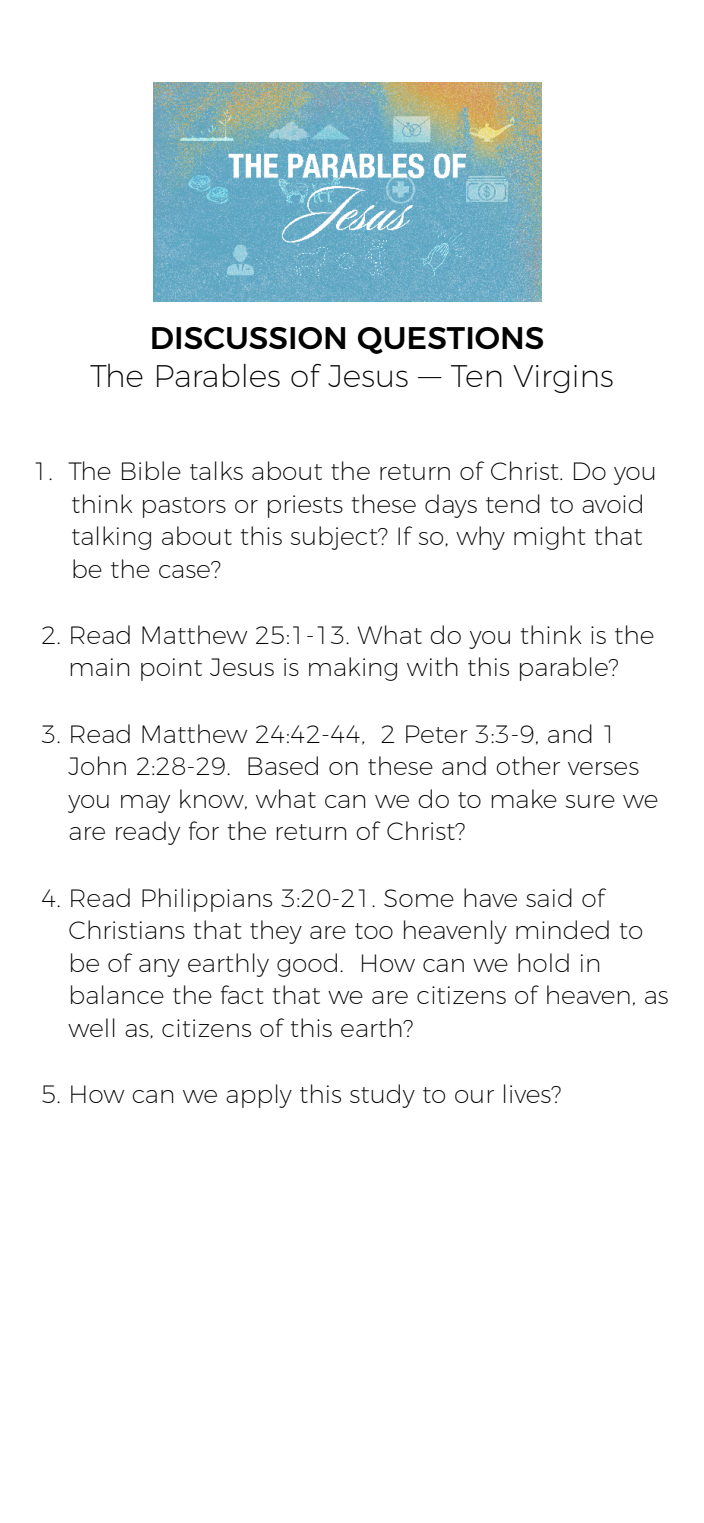
<style>
.page{position:relative;width:704px;height:1523px;background:#fff}
.page>*{position:absolute;margin:0;border:0;box-sizing:border-box;transform-origin:0 0}
.t1{font:200 31.25px "Montserrat";color:#000}
.t2{font:500 31.25px "Montserrat";color:#000}
.t3{font:200 25px/32.5px "Montserrat";color:#000}
</style>
<div class="page">
<img style="left:153px;top:83px;width:388px;height:218px">
<p class="t2" style="left:150px;top:313px;width:396px">DISCUSSION QUESTIONS</p>
<p class="t1" style="left:90px;top:352px;width:524px">The Parables of Jesus — Ten Virgins</p>
<p class="t3" style="left:71px;top:453px;width:587px;text-indent:-38px">1. The Bible talks about the return of Christ. Do you think pastors or priests these days tend to avoid talking about this subject? If so, why might that be the case?</p>
<p class="t3" style="left:41px;top:616px;width:614px;text-align:center">2. Read Matthew 25:1-13. What do you think is the main point Jesus is making with this parable?</p>
<p class="t3" style="left:69px;top:715px;width:591px;text-indent:-28px">3. Read Matthew 24:42-44, 2 Peter 3:3-9, and 1<br>John 2:28-29. Based on these and other verses you may know, what can we do to make sure we are ready for the return of Christ?</p>
<p class="t3" style="left:69px;top:879px;width:601px;text-indent:-28px">4. Read Philippians 3:20-21. Some have said of Christians that they are too heavenly minded to be of any earthly good. How can we hold in balance the fact that we are citizens of heaven, as well as, citizens of this earth?</p>
<p class="t3" style="left:41px;top:1075px;width:521px">5. How can we apply this study to our lives?</p>
</div>
